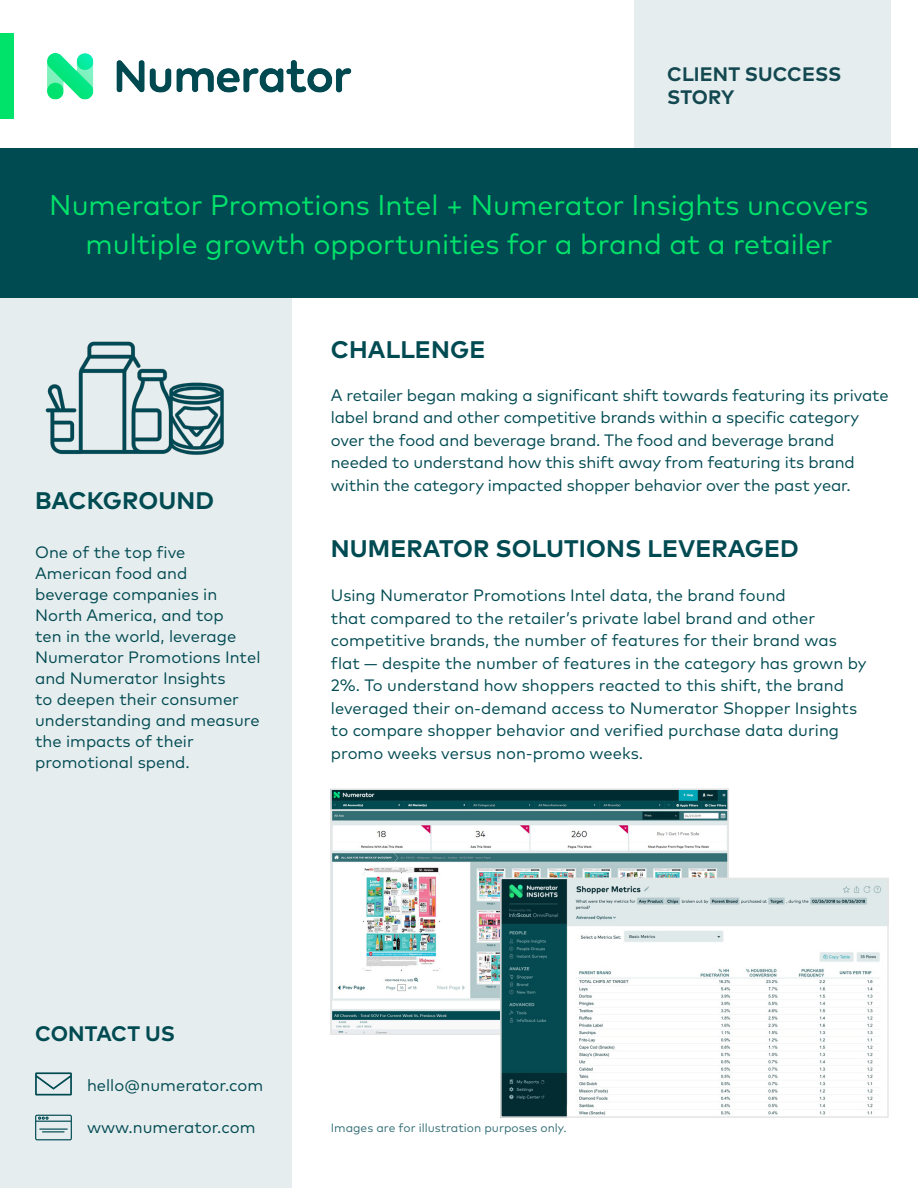
<style>
.page{position:relative;width:918px;height:1188px;background:#fff}
.page>*{position:absolute;margin:0;border:0;box-sizing:border-box;transform-origin:0 0}
.t1{font:28.5px/39px "Mark Pro";color:#00e36b;text-align:center}
.t2{font:700 24px "Mark Pro";letter-spacing:.005em;color:#004a52}
.t3{font:700 21px "Mark Pro";letter-spacing:.005em;color:#004a52}
.t4{font:700 19.5px/23.4px "Mark Pro";letter-spacing:.005em;color:#134851}
.t5{font:16.5px/22.5px "Mark Pro";color:#004a52}
.t6{font:12px "Mark Pro";color:#336e75}
</style>
<div class="page">
<div style="left:634px;top:0;width:257px;height:163px;background:#e5edee"></div>
<div style="left:0;top:256px;width:292px;height:932px;background:#e6edee"></div>
<div style="left:0;top:148px;width:918px;height:150px;background:#004a52"></div>
<div style="left:0;top:34px;width:14px;height:85px;background:#00e36b"></div>
<img style="left:47px;top:53px;width:305px;height:47px">
<svg style="left:35px;top:1072px;width:37px;height:24px"></svg>
<svg style="left:35px;top:1115px;width:37px;height:25px"></svg>
<img style="left:333px;top:791px;width:393px;height:241px">
<div style="left:330px;top:788px;width:399px;height:247px;border:2px solid #e6e6e6"></div>
<img style="left:503px;top:881px;width:383px;height:234px">
<div style="left:500px;top:878px;width:389px;height:240px;border:2px solid #e6e6e6"></div>
<img style="left:45px;top:341px;width:179px;height:114px">
<p class="t4" style="left:667px;top:61px;width:176px">CLIENT SUCCESS<br>STORY</p>
<p class="t1" style="left:49px;top:183px;width:821px">Numerator Promotions Intel + Numerator Insights uncovers multiple growth opportunities for a brand at a retailer</p>
<p class="t2" style="left:35px;top:482px;width:180px">BACKGROUND</p>
<p class="t5" style="left:35px;top:540px;width:227px;line-height:21px">One of the top five<br>American food and beverage companies in<br>North America, and top<br>ten in the world, leverage<br>Numerator Promotions Intel and Numerator Insights<br>to deepen their consumer understanding and measure the impacts of their promotional spend.</p>
<p class="t2" style="left:331px;top:331px;width:156px">CHALLENGE</p>
<p class="t5" style="left:331px;top:382px;width:559px">A retailer began making a significant shift towards featuring its private label brand and other competitive brands within a specific category over the food and beverage brand. The food and beverage brand needed to understand how this shift away from featuring its brand within the category impacted shopper behavior over the past year.</p>
<p class="t2" style="left:331px;top:530px;width:469px">NUMERATOR SOLUTIONS LEVERAGED</p>
<p class="t5" style="left:331px;top:583px;width:537px">Using Numerator Promotions Intel data, the brand found<br>that compared to the retailer’s private label brand and other competitive brands, the number of features for their brand was flat — despite the number of features in the category has grown by 2%. To understand how shoppers reacted to this shift, the brand leveraged their on-demand access to Numerator Shopper Insights to compare shopper behavior and verified purchase data during promo weeks versus non-promo weeks.</p>
<p class="t3" style="left:35px;top:1018px;width:141px">CONTACT US</p>
<p class="t5" style="left:87px;top:1072px;width:178px">hello@numerator.com</p>
<p class="t5" style="left:87px;top:1114px;width:170px">www.numerator.com</p>
<p class="t6" style="left:331px;top:1119px;width:237px">Images are for illustration purposes only.</p>
</div>
